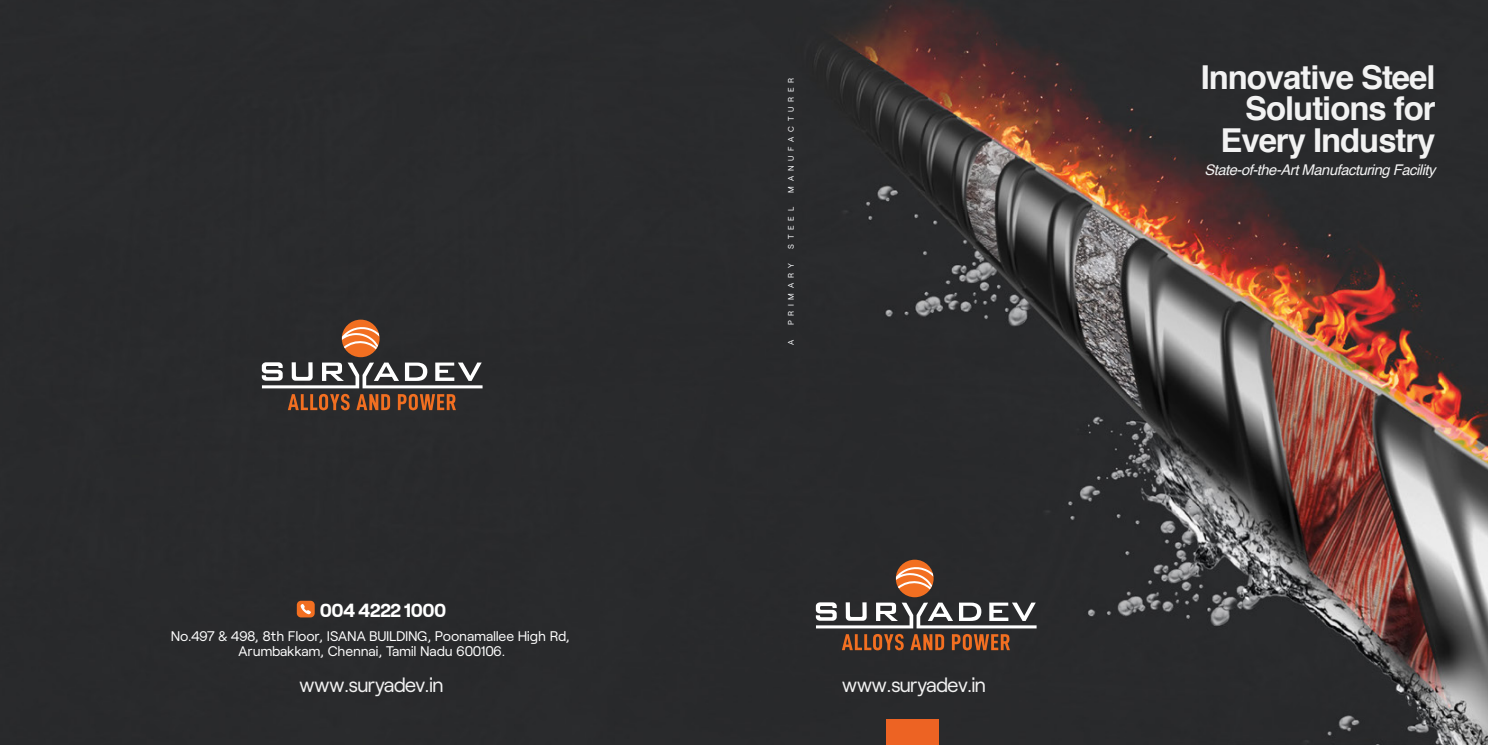
<style>
.page{position:relative;width:1488px;height:745px;background:#fff}
.page>*{position:absolute;margin:0;border:0;box-sizing:border-box;transform-origin:0 0}
.t1{font:700 32.88px/31.4px "Helvetica";letter-spacing:-.03em;color:#f2f2f2;text-align:right}
.t2{font:20.5px "Roobert";letter-spacing:-.045em;color:#f2f2f2}
.t3{font:700 18.88px "Roobert";letter-spacing:-.03em;color:#fff}
.t4{font:italic 14.75px "Helvetica";letter-spacing:-.03em;color:#f2f2f2}
.t5{font:13.88px/15.1px "Roobert";letter-spacing:-.015em;color:#fff;text-align:center}
.t6{font:8.12px "Roobert";letter-spacing:.59em;color:#fcfdff}
</style>
<div class="page">
<img style="left:0;top:744px;width:1487px;height:1px">
<svg style="left:0;top:744px;width:745px;height:1px"></svg>
<img style="left:0;top:0;width:1487px;height:744px">
<div style="left:886px;top:718px;width:52px;height:26px;background:#ed6323"></div>
<div style="left:895px;top:559px;width:38px;height:38px;background:#f26f21;border-radius:50%"></div>
<svg style="left:895px;top:566px;width:38px;height:23px"></svg>
<svg style="left:816px;top:602px;width:220px;height:48px"></svg>
<div style="left:342px;top:319px;width:37px;height:38px;background:#f26f21;border-radius:50%"></div>
<svg style="left:342px;top:326px;width:37px;height:23px"></svg>
<svg style="left:262px;top:362px;width:220px;height:48px"></svg>
<svg style="left:639px;top:582px;width:6px;height:3px"></svg>
<div style="left:297px;top:600px;width:18px;height:17px;background:#f26f21;border-radius:4px"></div>
<svg style="left:301px;top:604px;width:10px;height:9px"></svg>
<h3 class="t3" style="left:320px;top:597px;width:128px">004 4222 1000</h3>
<p class="t5" style="left:171px;top:627px;width:400px">No.497 &amp; 498, 8th Floor, ISANA BUILDING, Poonamallee High Rd,<br>Arumbakkam, Chennai, Tamil Nadu 600106.</p>
<h2 class="t2" style="left:299px;top:669px;width:146px">www.suryadev.in</h2>
<p class="t6" style="left:785px;top:192px;width:116px;rotate:-90deg">MANUFACTURER</p>
<p class="t6" style="left:785px;top:248px;width:43px;rotate:-90deg">STEEL</p>
<p class="t6" style="left:785px;top:325px;width:63px;rotate:-90deg">PRIMARY</p>
<p class="t6" style="left:785px;top:345px;width:7px;rotate:-90deg">A</p>
<h2 class="t2" style="left:841px;top:669px;width:146px">www.suryadev.in</h2>
<h1 class="t1" style="left:1200px;top:62px;width:236px">Innovative Steel<br>Solutions for<br>Every Industry</h1>
<p class="t4" style="left:1204px;top:158px;width:233px">State-of-the-Art Manufacturing Facility</p>
</div>
